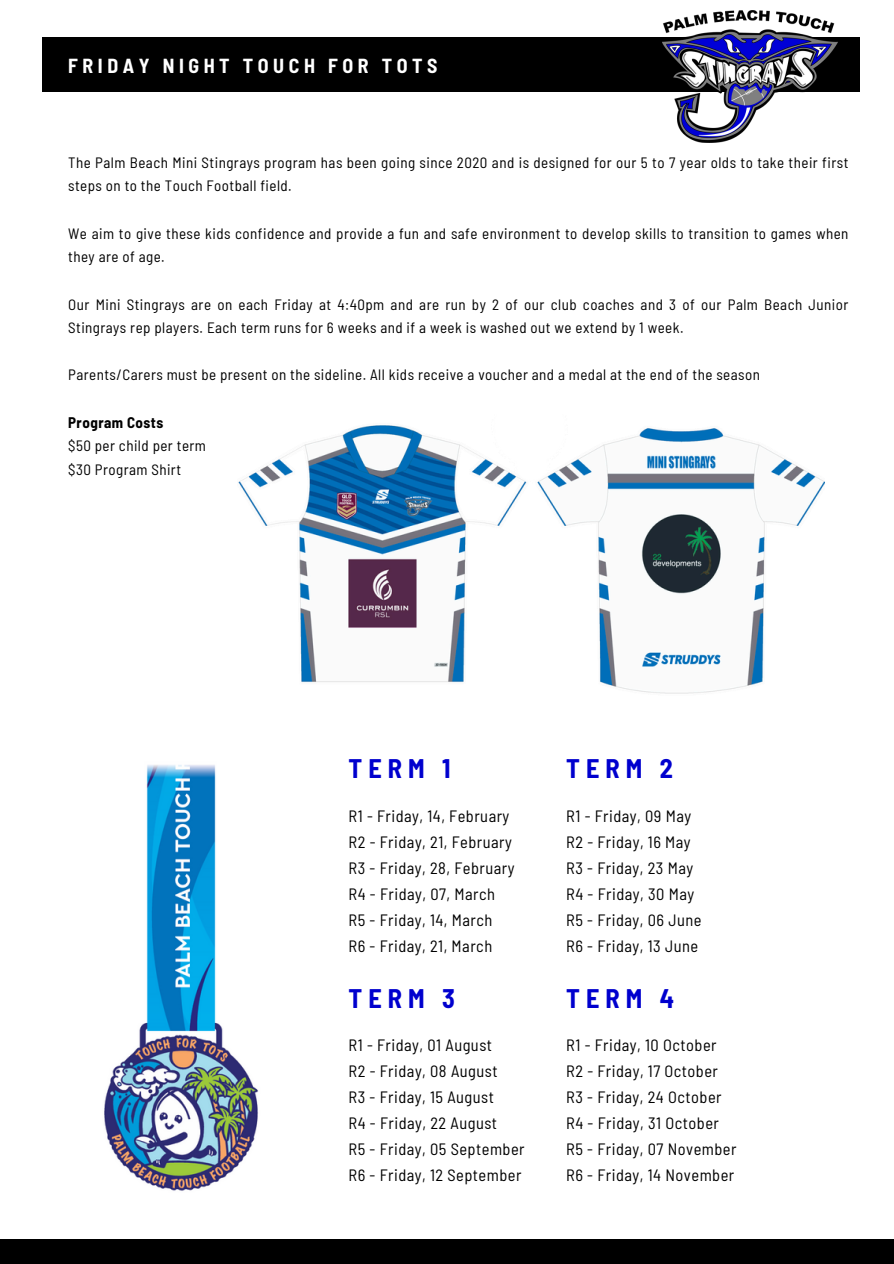
<style>
.page{position:relative;width:894px;height:1264px;background:#fff}
.page>*{position:absolute;margin:0;border:0;box-sizing:border-box;transform-origin:0 0}
.t1{font:700 semi-condensed 26.25px "Barlow";letter-spacing:.23em;color:#0000ce}
.t2{font:700 semi-condensed 19.8px "Barlow";letter-spacing:.23em;color:#fff}
.t3{font:semi-condensed 16.35px "Barlow";letter-spacing:.03em;color:#000}
.t4{font:semi-condensed 15px/23.7px "Barlow";letter-spacing:.03em;color:#000}
.t5{font:700 semi-condensed 15px "Barlow";letter-spacing:.03em;color:#000}
</style>
<div class="page">
<div style="left:43px;top:38px;width:816px;height:54px;background:#000"></div>
<img style="left:656px;top:11px;width:184px;height:132px">
<div style="left:0;top:1239px;width:893px;height:24px;background:#000"></div>
<img style="left:104px;top:765px;width:154px;height:426px">
<img style="left:238px;top:425px;width:586px;height:269px">
<p class="t2" style="left:68px;top:53px;width:370px">FRIDAY NIGHT TOUCH FOR TOTS</p>
<p class="t4" style="left:68px;top:150px;width:781px">The Palm Beach Mini Stingrays program has been going since 2020 and is designed for our 5 to 7 year olds to take their first steps on to the Touch Football field.</p>
<p class="t4" style="left:68px;top:221px;width:781px">We aim to give these kids confidence and provide a fun and safe environment to develop skills to transition to games when they are of age.</p>
<p class="t4" style="left:68px;top:292px;width:781px">Our Mini Stingrays are on each Friday at 4:40pm and are run by 2 of our club coaches and 3 of our Palm Beach Junior<br>Stingrays rep players. Each term runs for 6 weeks and if a week is washed out we extend by 1 week.</p>
<p class="t4" style="left:68px;top:362px;width:693px">Parents/Carers must be present on the sideline. All kids receive a voucher and a medal at the end of the season</p>
<h1 class="t5" style="left:68px;top:412px;width:96px">Program Costs</h1>
<p class="t4" style="left:68px;top:433px;width:139px">$50 per child per term</p>
<p class="t4" style="left:68px;top:457px;width:114px">$30 Program Shirt</p>
<p class="t1" style="left:348px;top:752px;width:103px">TERM 1</p>
<p class="t3" style="left:348px;top:805px;width:162px">R1 - Friday, 14, February</p>
<h2 class="t3" style="left:348px;top:831px;width:165px">R2 - Friday, 21, February</h2>
<p class="t3" style="left:348px;top:857px;width:167px">R3 - Friday, 28, February</p>
<p class="t3" style="left:348px;top:883px;width:148px">R4 - Friday, 07, March</p>
<p class="t3" style="left:348px;top:909px;width:145px">R5 - Friday, 14, March</p>
<p class="t3" style="left:348px;top:935px;width:145px">R6 - Friday, 21, March</p>
<p class="t1" style="left:348px;top:981px;width:108px">TERM 3</p>
<p class="t3" style="left:348px;top:1035px;width:145px">R1 - Friday, 01 August</p>
<p class="t3" style="left:348px;top:1060px;width:150px">R2 - Friday, 08 August</p>
<p class="t3" style="left:348px;top:1086px;width:147px">R3 - Friday, 15 August</p>
<p class="t3" style="left:348px;top:1112px;width:150px">R4 - Friday, 22 August</p>
<h1 class="t3" style="left:348px;top:1138px;width:177px">R5 - Friday, 05 September</h1>
<p class="t3" style="left:348px;top:1164px;width:174px">R6 - Friday, 12 September</p>
<p class="t1" style="left:566px;top:752px;width:108px">TERM 2</p>
<p class="t3" style="left:566px;top:805px;width:126px">R1 - Friday, 09 May</p>
<p class="t3" style="left:566px;top:831px;width:126px">R2 - Friday, 16 May</p>
<p class="t3" style="left:566px;top:857px;width:128px">R3 - Friday, 23 May</p>
<p class="t3" style="left:566px;top:883px;width:129px">R4 - Friday, 30 May</p>
<h1 class="t3" style="left:566px;top:909px;width:137px">R5 - Friday, 06 June</h1>
<p class="t3" style="left:566px;top:935px;width:133px">R6 - Friday, 13 June</p>
<p class="t1" style="left:566px;top:981px;width:109px">TERM 4</p>
<p class="t3" style="left:566px;top:1035px;width:152px">R1 - Friday, 10 October</p>
<p class="t3" style="left:566px;top:1060px;width:153px">R2 - Friday, 17 October</p>
<p class="t3" style="left:566px;top:1086px;width:157px">R3 - Friday, 24 October</p>
<p class="t3" style="left:566px;top:1112px;width:154px">R4 - Friday, 31 October</p>
<h1 class="t3" style="left:566px;top:1138px;width:172px">R5 - Friday, 07 November</h1>
<p class="t3" style="left:566px;top:1164px;width:169px">R6 - Friday, 14 November</p>
</div>
